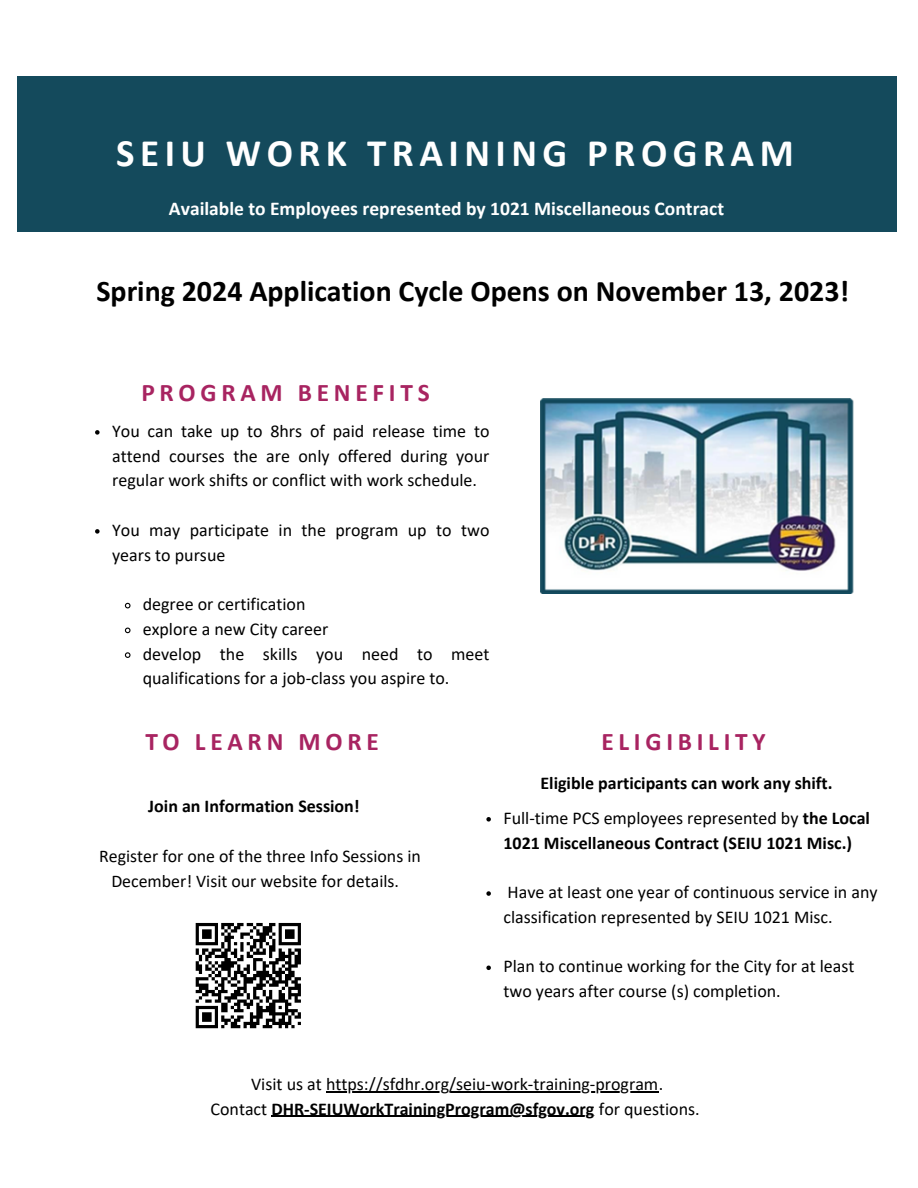
<style>
.page{position:relative;width:918px;height:1188px;background:#fff}
.page>*{position:absolute;margin:0;border:0;box-sizing:border-box;transform-origin:0 0}
.t1{font:700 39px "Calibri";letter-spacing:.14em;color:#fff}
.t2{font:700 30px "Calibri";color:#000}
.t3{font:700 25.35px "Calibri";letter-spacing:.185em;color:#a82461}
.t4{font:700 19.5px "Calibri";color:#fff}
.t5{font:18px/24.8px "Calibri";color:#000}
.t6{font:700 18px/24.8px "Calibri";color:#000}
.t7{font:17.85px "Calibri";color:#000}
.s1{font-weight:400}
</style>
<div class="page">
<div style="left:18px;top:77px;width:879px;height:155px;background:#144a5c"></div>
<img style="left:541px;top:399px;width:313px;height:194px">
<svg style="left:95px;top:430px;width:5px;height:5px"></svg>
<svg style="left:95px;top:529px;width:5px;height:5px"></svg>
<svg style="left:124px;top:602px;width:7px;height:7px"></svg>
<svg style="left:124px;top:627px;width:7px;height:7px"></svg>
<svg style="left:124px;top:652px;width:7px;height:6px"></svg>
<svg style="left:486px;top:817px;width:5px;height:5px"></svg>
<svg style="left:486px;top:891px;width:5px;height:5px"></svg>
<svg style="left:486px;top:966px;width:5px;height:4px"></svg>
<hr style="left:326px;top:1091px;width:333px;height:1px;background:#000">
<hr style="left:271px;top:1116px;width:324px;height:1px;background:#000">
<svg style="left:195px;top:922px;width:106px;height:107px"></svg>
<p class="t1" style="left:116px;top:137px;width:679px">SEIU WORK TRAINING PROGRAM</p>
<p class="t4" style="left:169px;top:200px;width:557px">Available to Employees represented by 1021 Miscellaneous Contract</p>
<p class="t2" style="left:96px;top:279px;width:754px">Spring 2024 Application Cycle Opens on November 13, 2023!</p>
<p class="t3" style="left:141px;top:382px;width:290px">PROGRAM BENEFITS</p>
<p class="t5" style="left:112px;top:420px;width:379px;text-align:justify">You can take up to 8hrs of paid release time to attend courses the are only offered during your regular work shifts or conflict with work schedule.</p>
<p class="t5" style="left:112px;top:519px;width:379px">You may participate in the program up to two years to pursue</p>
<p class="t5" style="left:143px;top:593px;width:164px">degree or certification</p>
<p class="t5" style="left:143px;top:618px;width:187px">explore a new City career</p>
<p class="t5" style="left:143px;top:643px;width:348px">develop the skills you need to meet qualifications for a job-class you aspire to.</p>
<p class="t3" style="left:145px;top:731px;width:235px">TO LEARN MORE</p>
<p class="t6" style="left:148px;top:796px;width:213px">Join an Information Session!</p>
<p class="t7" style="left:99px;top:849px;width:323px">Register for one of the three Info Sessions in</p>
<p class="t7" style="left:111px;top:873px;width:289px">December! Visit our website for details.</p>
<p class="t3" style="left:601px;top:731px;width:166px">ELIGIBILITY</p>
<p class="t6" style="left:540px;top:772px;width:294px">Eligible participants can work any shift.</p>
<p class="t6" style="left:503px;top:807px;width:368px"><span class="s1">Full-time PCS employees represented by</span> the Local<br>1021 Miscellaneous Contract (SEIU 1021 Misc.)</p>
<p class="t5" style="left:503px;top:881px;width:376px">Have at least one year of continuous service in any classification represented by SEIU 1021 Misc.</p>
<p class="t5" style="left:503px;top:955px;width:353px">Plan to continue working for the City for at least two years after course (s) completion.</p>
<p class="t5" style="left:251px;top:1073px;width:414px">Visit us at https://sfdhr.org/seiu-work-training-program.</p>
<p class="t6" style="left:210px;top:1098px;width:491px"><span class="s1">Contact</span> DHR-SEIUWorkTrainingProgram@sfgov.org <span class="s1">for questions.</span></p>
</div>
